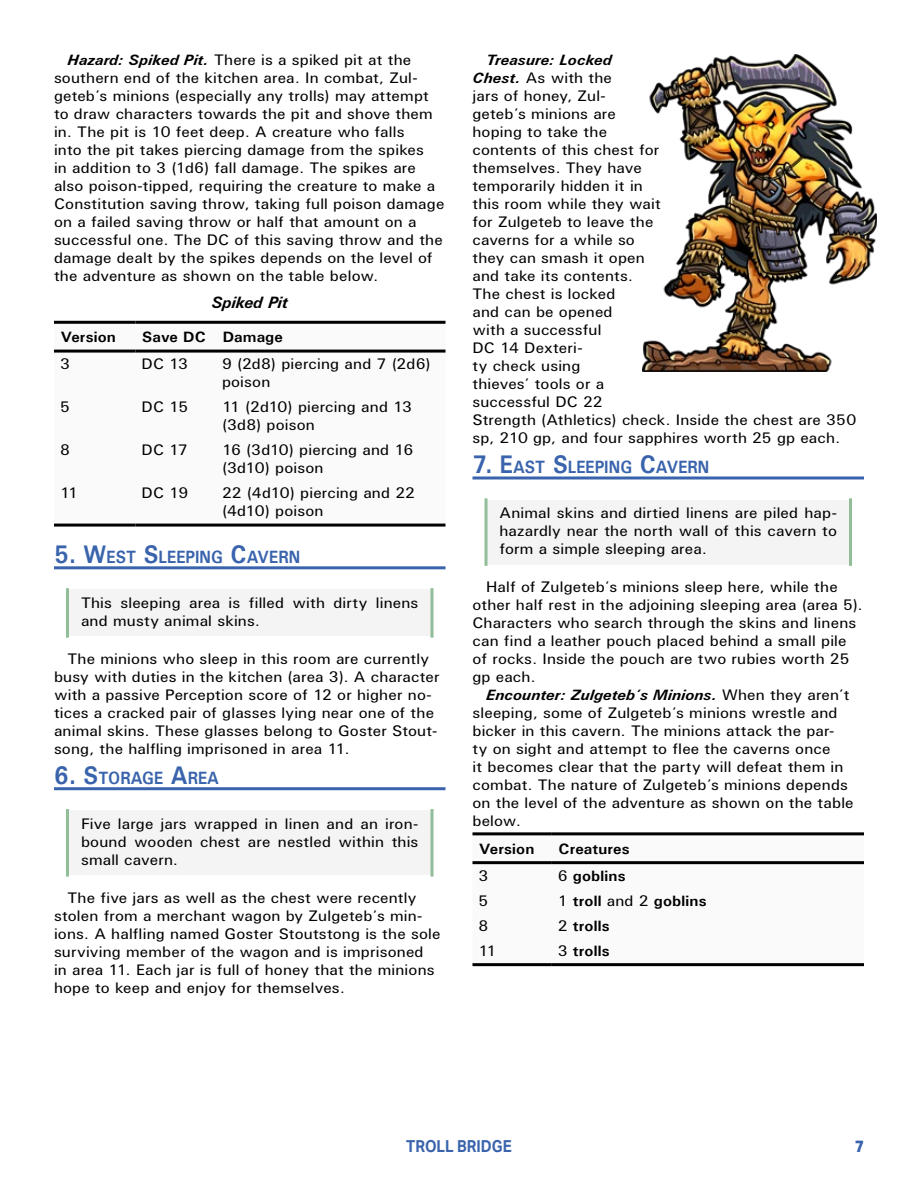
<style>
.page{position:relative;width:918px;height:1188px;background:#fff}
.page>*{position:absolute;margin:0;border:0;box-sizing:border-box;transform-origin:0 0}
.t1{font:700 17.85px "U001";color:#3963ac;scale:.9 1}
.t2{font:700 16.5px "Aktiv Grotesk";color:#3963ac;scale:.9 1}
.t3{font:italic 700 16.5px "U001";color:#000}
.t4{font:800 16.5px "Aktiv Grotesk";color:#3963ac;scale:.9 1}
.t5{font:15px/18px "U001";letter-spacing:.01em;color:#000;scale:1.05 1}
.t6{font:700 15px "U001";letter-spacing:.01em;color:#000;scale:1.05 1}
.s1{font-weight:700;font-style:italic}
.s2{font-size:25.5px}
.s3{font-weight:400}
</style>
<div class="page">
<hr style="left:54px;top:566px;width:392px;height:3px;background:#3963ac">
<div style="left:68px;top:590px;width:364px;height:46px;background:#f4f4f5"></div>
<hr style="left:66px;top:590px;width:3px;height:46px;background:#91be98">
<svg style="left:430px;top:590px;width:4px;height:46px"></svg>
<hr style="left:54px;top:787px;width:392px;height:3px;background:#3963ac">
<div style="left:68px;top:811px;width:364px;height:64px;background:#f4f4f5"></div>
<hr style="left:66px;top:811px;width:3px;height:64px;background:#91be98">
<svg style="left:430px;top:811px;width:4px;height:64px"></svg>
<svg style="left:54px;top:349px;width:392px;height:175px"></svg>
<hr style="left:54px;top:350px;width:82px;height:3px;background:#000">
<hr style="left:136px;top:350px;width:80px;height:3px;background:#000">
<hr style="left:216px;top:350px;width:230px;height:3px;background:#000">
<hr style="left:54px;top:321px;width:82px;height:3px;background:#000">
<hr style="left:136px;top:321px;width:80px;height:3px;background:#000">
<hr style="left:216px;top:321px;width:230px;height:3px;background:#000">
<hr style="left:54px;top:524px;width:82px;height:3px;background:#000">
<hr style="left:136px;top:524px;width:80px;height:3px;background:#000">
<hr style="left:216px;top:524px;width:230px;height:3px;background:#000">
<hr style="left:472px;top:476px;width:392px;height:3px;background:#3963ac">
<div style="left:486px;top:500px;width:364px;height:64px;background:#f4f4f5"></div>
<svg style="left:484px;top:500px;width:4px;height:64px"></svg>
<hr style="left:849px;top:500px;width:3px;height:64px;background:#91be98">
<svg style="left:472px;top:835px;width:392px;height:30px"></svg>
<hr style="left:472px;top:861px;width:80px;height:3px;background:#000">
<hr style="left:552px;top:861px;width:312px;height:3px;background:#000">
<hr style="left:472px;top:832px;width:80px;height:3px;background:#000">
<hr style="left:552px;top:832px;width:312px;height:3px;background:#000">
<hr style="left:472px;top:963px;width:80px;height:3px;background:#000">
<hr style="left:552px;top:963px;width:312px;height:3px;background:#000">
<img style="left:643px;top:54px;width:233px;height:318px">
<p class="t5" style="left:54px;top:51px;width:373px;text-indent:13px"><span class="s1">Hazard: Spiked Pit.</span> There is a spiked pit at the southern end of the kitchen area. In combat, Zul&shy;geteb’s minions (especially any trolls) may attempt to draw characters towards the pit and shove them in. The pit is 10 feet deep. A creature who falls<br>into the pit takes piercing damage from the spikes<br>in addition to 3 (1d6) fall damage. The spikes are also poison-tipped, requiring the creature to make a Constitution saving throw, taking full poison damage on a failed saving throw or half that amount on a successful one. The DC of this saving throw and the damage dealt by the spikes depends on the level of the adventure as shown on the table below.</p>
<p class="t3" style="left:212px;top:292px;width:78px">Spiked Pit</p>
<p class="t6" style="left:61px;top:328px;width:54px">Version</p>
<p class="t6" style="left:142px;top:328px;width:135px">Save DC Damage</p>
<p class="t5" style="left:60px;top:355px;width:11px">3</p>
<p class="t5" style="left:142px;top:355px;width:46px">DC 13</p>
<p class="t5" style="left:222px;top:355px;width:200px">9 (2d8) piercing and 7 (2d6) poison</p>
<p class="t5" style="left:60px;top:398px;width:11px">5</p>
<p class="t5" style="left:142px;top:398px;width:46px">DC 15</p>
<p class="t5" style="left:222px;top:398px;width:183px">11 (2d10) piercing and 13 (3d8) poison</p>
<p class="t5" style="left:60px;top:441px;width:11px">8</p>
<p class="t5" style="left:142px;top:441px;width:46px">DC 17</p>
<p class="t5" style="left:222px;top:441px;width:184px">16 (3d10) piercing and 16 (3d10) poison</p>
<p class="t5" style="left:60px;top:484px;width:19px">11</p>
<p class="t5" style="left:142px;top:484px;width:46px">DC 19</p>
<p class="t5" style="left:222px;top:484px;width:185px">22 (4d10) piercing and 22 (4d10) poison</p>
<p class="t1" style="left:54px;top:546px;width:275px"><span class="s2">5. W</span>EST <span class="s2">S</span>LEEPING <span class="s2">C</span>AVERN</p>
<p class="t5" style="left:81px;top:594px;width:323px">This sleeping area is filled with dirty linens and musty animal skins.</p>
<p class="t5" style="left:54px;top:650px;width:369px;text-indent:13px">The minions who sleep in this room are currently busy with duties in the kitchen (area 3). A character with a passive Perception score of 12 or higher no&shy;tices a cracked pair of glasses lying near one of the animal skins. These glasses belong to Goster Stout&shy;song, the halfling imprisoned in area 11.</p>
<p class="t1" style="left:54px;top:766px;width:185px"><span class="s2">6. S</span>TORAGE <span class="s2">A</span>REA</p>
<p class="t5" style="left:81px;top:814px;width:323px;text-align:justify">Five large jars wrapped in linen and an iron&shy;bound wooden chest are nestled within this small cavern.</p>
<p class="t5" style="left:54px;top:889px;width:370px;text-indent:13px">The five jars as well as the chest were recently stolen from a merchant wagon by Zulgeteb’s min&shy;ions. A halfling named Goster Stoutstong is the sole surviving member of the wagon and is imprisoned<br>in area 11. Each jar is full of honey that the minions hope to keep and enjoy for themselves.</p>
<p class="t5" style="left:473px;top:51px;width:367px;text-indent:13px"><span class="s1">Treasure: Locked<br>Chest.</span> As with the<br>jars of honey, Zul-<br>geteb’s minions are<br>hoping to take the<br>contents of this chest for<br>themselves. They have<br>temporarily hidden it in<br>this room while they wait<br>for Zulgeteb to leave the<br>caverns for a while so<br>they can smash it open<br>and take its contents.<br>The chest is locked<br>and can be opened<br>with a successful<br>DC 14 Dexteri-<br>ty check using<br>thieves’ tools or a<br>successful DC 22<br>Strength (Athletics) check. Inside the chest are 350 sp, 210 gp, and four sapphires worth 25 gp each.</p>
<p class="t1" style="left:472px;top:456px;width:265px"><span class="s2">7. E</span>AST <span class="s2">S</span>LEEPING <span class="s2">C</span>AVERN</p>
<p class="t5" style="left:500px;top:504px;width:323px;text-align:justify">Animal skins and dirtied linens are piled hap&shy;hazardly near the north wall of this cavern to form a simple sleeping area.</p>
<p class="t5" style="left:473px;top:578px;width:373px;text-indent:13px">Half of Zulgeteb’s minions sleep here, while the other half rest in the adjoining sleeping area (area 5).<br>Characters who search through the skins and linens can find a leather pouch placed behind a small pile of rocks. Inside the pouch are two rubies worth 25 gp each.</p>
<p class="t5" style="left:473px;top:686px;width:365px;text-indent:13px"><span class="s1">Encounter: Zulgeteb’s Minions.</span> When they aren’t sleeping, some of Zulgeteb’s minions wrestle and bicker in this cavern. The minions attack the par-<br>ty on sight and attempt to flee the caverns once<br>it becomes clear that the party will defeat them in combat. The nature of Zulgeteb’s minions depends on the level of the adventure as shown on the table below.</p>
<p class="t6" style="left:479px;top:839px;width:54px">Version</p>
<p class="t6" style="left:559px;top:839px;width:69px">Creatures</p>
<p class="t5" style="left:478px;top:867px;width:11px">3</p>
<p class="t6" style="left:558px;top:866px;width:66px"><span class="s3">6</span> goblins</p>
<p class="t5" style="left:478px;top:892px;width:11px">5</p>
<p class="t6" style="left:558px;top:891px;width:143px"><span class="s3">1</span> troll <span class="s3">and 2</span> goblins</p>
<p class="t5" style="left:478px;top:917px;width:11px">8</p>
<p class="t6" style="left:558px;top:916px;width:51px"><span class="s3">2</span> trolls</p>
<p class="t5" style="left:478px;top:942px;width:19px">11</p>
<p class="t6" style="left:558px;top:941px;width:51px"><span class="s3">3</span> trolls</p>
<p class="t2" style="left:406px;top:1137px;width:119px">TROLL BRIDGE</p>
<p class="t4" style="left:855px;top:1137px;width:11px">7</p>
</div>
